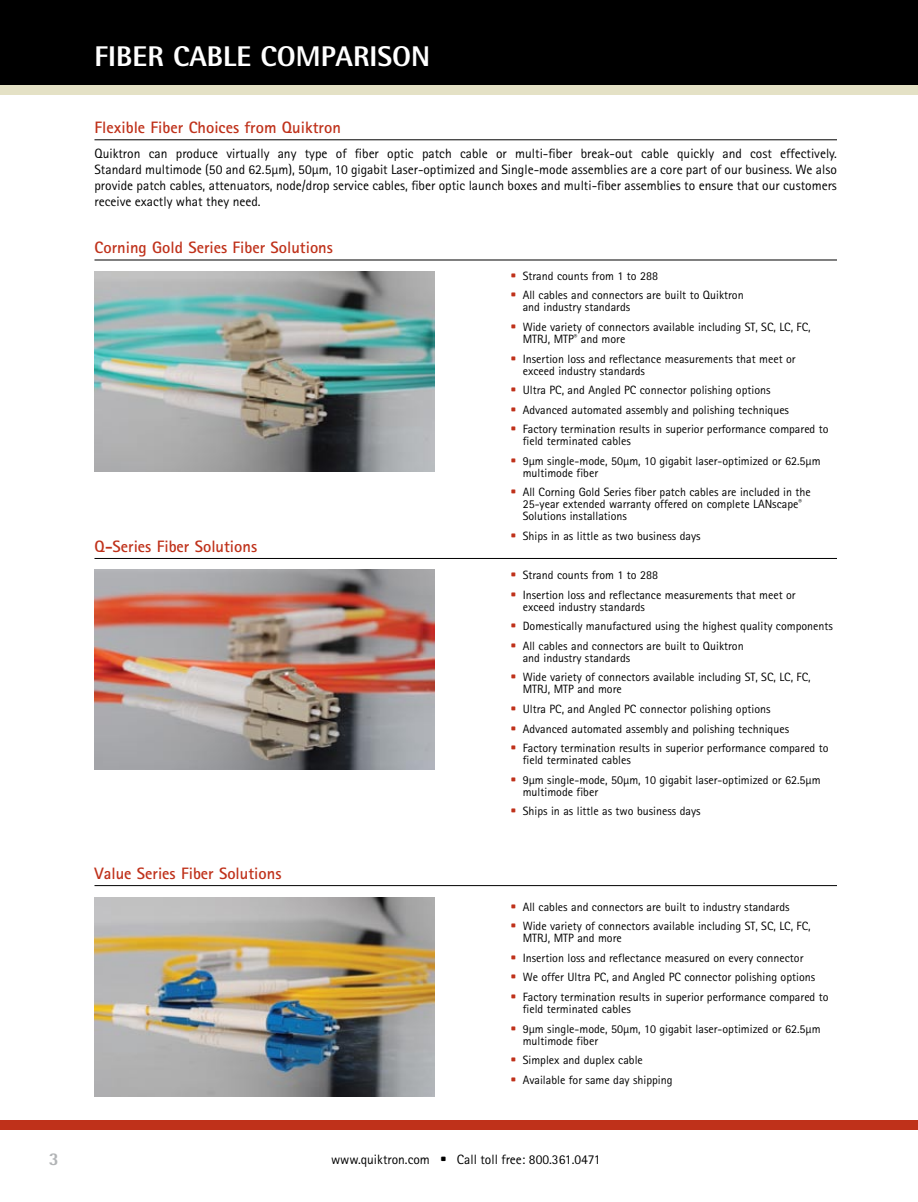
<style>
.page{position:relative;width:918px;height:1202px;background:#fff}
.page>*{position:absolute;margin:0;border:0;box-sizing:border-box;transform-origin:0 0}
.t1{font:800 28.5px "Rotis Semi Sans Std";color:#fff}
.t2{font:800 18px "Rotis Semi Sans Std";color:#b2b4b6}
.t3{font:700 16.5px "Rotis Sans Serif Std";color:#bf311a}
.t4{font:13.5px/16.2px "Rotis Sans Serif Std";color:#000;text-align:justify}
.t5{font:12px/12px "Rotis Sans Serif Std";color:#000}
.s1{font-family:"Bureau Agency";color:#bf311a}
.s2{font-family:"Bureau Agency"}
</style>
<div class="page">
<div style="left:0;top:1120px;width:918px;height:9px;background:#bf311a"></div>
<div style="left:0;top:0;width:918px;height:85px;background:#000"></div>
<div style="left:0;top:85px;width:918px;height:9px;background:#e4e1c5"></div>
<hr style="left:94px;top:139px;width:743px;height:1px;background:#000">
<img style="left:94px;top:272px;width:341px;height:199px">
<img style="left:94px;top:570px;width:341px;height:199px">
<img style="left:94px;top:897px;width:341px;height:199px">
<hr style="left:94px;top:260px;width:743px;height:1px;background:#000">
<hr style="left:94px;top:558px;width:743px;height:1px;background:#000">
<hr style="left:94px;top:885px;width:743px;height:1px;background:#000">
<h1 class="t1" style="left:94px;top:38px;width:337px">FIBER CABLE COMPARISON</h1>
<h3 class="t3" style="left:95px;top:117px;width:248px">Flexible Fiber Choices from Quiktron</h3>
<p class="t4" style="left:94px;top:145px;width:744px">Quiktron can produce virtually any type of fiber optic patch cable or multi-fiber break-out cable quickly and cost effectively.<br>Standard multimode (50 and 62.5μm), 50μm, 10 gigabit Laser-optimized and Single-mode assemblies are a core part of our business. We also provide patch cables, attenuators, node/drop service cables, fiber optic launch boxes and multi-fiber assemblies to ensure that our customers receive exactly what they need.</p>
<h3 class="t3" style="left:95px;top:237px;width:240px">Corning Gold Series Fiber Solutions</h3>
<h3 class="t3" style="left:95px;top:535px;width:164px">Q-Series Fiber Solutions</h3>
<h3 class="t3" style="left:95px;top:862px;width:188px">Value Series Fiber Solutions</h3>
<p class="t5" style="left:511px;top:270px;width:149px"><span class="s1">•</span> Strand counts from 1 to 288</p>
<p class="t5" style="left:523px;top:289px;width:223px;text-indent:-12px"><span class="s1">•</span> All cables and connectors are built to Quiktron and industry standards</p>
<p class="t5" style="left:523px;top:321px;width:289px;text-indent:-12px"><span class="s1">•</span> Wide variety of connectors available including ST, SC, LC, FC,<br>MTRJ, MTP<sup>®</sup> and more</p>
<p class="t5" style="left:523px;top:352px;width:274px;text-indent:-12px"><span class="s1">•</span> Insertion loss and reflectance measurements that meet or exceed industry standards</p>
<p class="t5" style="left:511px;top:384px;width:261px"><span class="s1">•</span> Ultra PC, and Angled PC connector polishing options</p>
<p class="t5" style="left:511px;top:403px;width:280px"><span class="s1">•</span> Advanced automated assembly and polishing techniques</p>
<p class="t5" style="left:523px;top:423px;width:307px;text-indent:-12px"><span class="s1">•</span> Factory termination results in superior performance compared to field terminated cables</p>
<p class="t5" style="left:523px;top:455px;width:299px;text-indent:-12px"><span class="s1">•</span> 9μm single-mode, 50μm, 10 gigabit laser-optimized or 62.5μm multimode fiber</p>
<p class="t5" style="left:523px;top:486px;width:290px;text-indent:-12px"><span class="s1">•</span> All Corning Gold Series fiber patch cables are included in the<br>25-year extended warranty offered on complete LANscape<sup>®<br></sup>Solutions installations</p>
<p class="t5" style="left:511px;top:530px;width:191px"><span class="s1">•</span> Ships in as little as two business days</p>
<p class="t5" style="left:511px;top:569px;width:149px"><span class="s1">•</span> Strand counts from 1 to 288</p>
<p class="t5" style="left:523px;top:588px;width:274px;text-indent:-12px"><span class="s1">•</span> Insertion loss and reflectance measurements that meet or exceed industry standards</p>
<p class="t5" style="left:511px;top:620px;width:324px"><span class="s1">•</span> Domestically manufactured using the highest quality components</p>
<p class="t5" style="left:523px;top:639px;width:223px;text-indent:-12px"><span class="s1">•</span> All cables and connectors are built to Quiktron and industry standards</p>
<p class="t5" style="left:523px;top:671px;width:289px;text-indent:-12px"><span class="s1">•</span> Wide variety of connectors available including ST, SC, LC, FC,<br>MTRJ, MTP and more</p>
<p class="t5" style="left:511px;top:703px;width:261px"><span class="s1">•</span> Ultra PC, and Angled PC connector polishing options</p>
<p class="t5" style="left:511px;top:722px;width:280px"><span class="s1">•</span> Advanced automated assembly and polishing techniques</p>
<p class="t5" style="left:523px;top:742px;width:307px;text-indent:-12px"><span class="s1">•</span> Factory termination results in superior performance compared to field terminated cables</p>
<p class="t5" style="left:523px;top:773px;width:299px;text-indent:-12px"><span class="s1">•</span> 9μm single-mode, 50μm, 10 gigabit laser-optimized or 62.5μm multimode fiber</p>
<p class="t5" style="left:511px;top:805px;width:191px"><span class="s1">•</span> Ships in as little as two business days</p>
<p class="t5" style="left:511px;top:900px;width:280px"><span class="s1">•</span> All cables and connectors are built to industry standards</p>
<p class="t5" style="left:523px;top:920px;width:289px;text-indent:-12px"><span class="s1">•</span> Wide variety of connectors available including ST, SC, LC, FC,<br>MTRJ, MTP and more</p>
<p class="t5" style="left:511px;top:951px;width:294px"><span class="s1">•</span> Insertion loss and reflectance measured on every connector</p>
<p class="t5" style="left:511px;top:971px;width:306px"><span class="s1">•</span> We offer Ultra PC, and Angled PC connector polishing options</p>
<p class="t5" style="left:523px;top:990px;width:307px;text-indent:-12px"><span class="s1">•</span> Factory termination results in superior performance compared to field terminated cables</p>
<p class="t5" style="left:523px;top:1022px;width:299px;text-indent:-12px"><span class="s1">•</span> 9μm single-mode, 50μm, 10 gigabit laser-optimized or 62.5μm multimode fiber</p>
<p class="t5" style="left:511px;top:1054px;width:134px"><span class="s1">•</span> Simplex and duplex cable</p>
<p class="t5" style="left:511px;top:1073px;width:163px"><span class="s1">•</span> Available for same day shipping</p>
<h2 class="t2" style="left:49px;top:1147px;width:12px">3</h2>
<p class="t4" style="left:331px;top:1151px;width:271px">www.quiktron.com <span class="s2">•</span> Call toll free: 800.361.0471</p>
</div>
